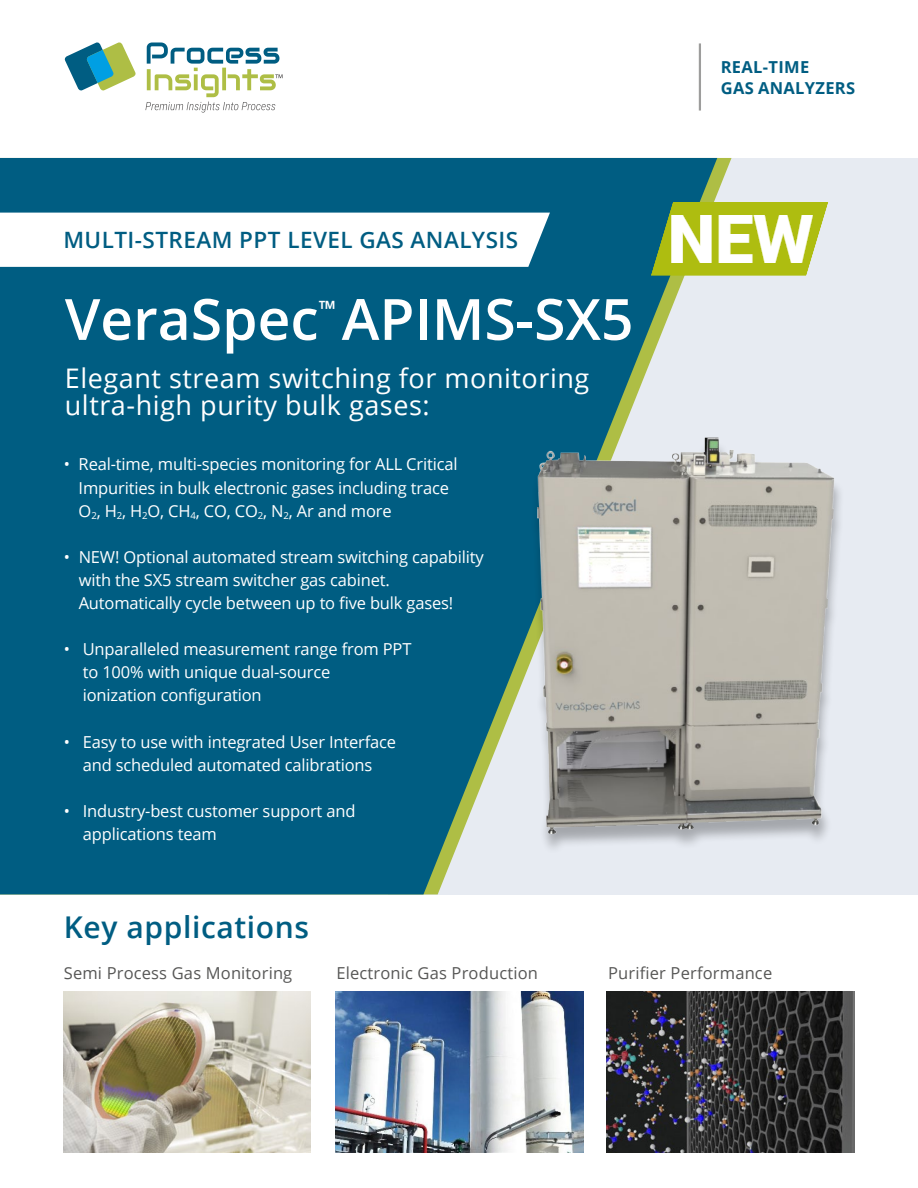
<style>
.page{position:relative;width:918px;height:1188px;background:#fff}
.page>*{position:absolute;margin:0;border:0;box-sizing:border-box;transform-origin:0 0}
.t1{font:600 57px "Open Sans";color:#fff}
.t2{font:600 30px "Open Sans";letter-spacing:.02em;color:#005d82}
.t3{font:27px/27px "Open Sans";letter-spacing:.02em;color:#fff}
.t4{font:600 22.5px "Open Sans";letter-spacing:.02em;color:#005d82}
.t5{font:600 22.5px "Open Sans";color:#fff}
.t6{font:16.5px/23.1px "Open Sans";letter-spacing:-.01em;color:#fff}
.t7{font:16.5px "Open Sans";letter-spacing:.01em;color:#575756}
.t8{font:700 16.5px/21px "Open Sans";letter-spacing:.02em;color:#005d82}
</style>
<div class="page">
<div style="left:388px;top:158px;width:530px;height:736px;background:#e7ebf2"></div>
<svg style="left:0;top:158px;width:717px;height:736px;background:#106788"></svg>
<img style="left:336px;top:992px;width:247px;height:160px">
<img style="left:64px;top:992px;width:246px;height:160px">
<img style="left:607px;top:992px;width:247px;height:160px">
<div style="left:530px;top:441px;width:314px;height:413px;background:#000;opacity:.29"></div>
<img style="left:510px;top:431px;width:334px;height:409px">
<svg style="left:0;top:213px;width:550px;height:54px"></svg>
<hr style="left:699px;top:43px;width:2px;height:68px;background:#9d9d9c">
<svg style="left:64px;top:42px;width:72px;height:49px"></svg>
<svg style="left:145px;top:42px;width:138px;height:71px"></svg>
<img style="left:651px;top:203px;width:177px;height:73px">
<h3 class="t4" style="left:63px;top:225px;width:456px">MULTI-STREAM PPT LEVEL GAS ANALYSIS</h3>
<h1 class="t1" style="left:65px;top:280px;width:570px">VeraSpec APIMS-SX5</h1>
<h3 class="t5" style="left:319px;top:294px;width:19px">™</h3>
<h3 class="t3" style="left:65px;top:364px;width:526px">Elegant stream switching for monitoring ultra-high purity bulk gases:</h3>
<p class="t6" style="left:79px;top:452px;width:381px;text-indent:-15px">• Real-time, multi-species monitoring for ALL Critical<br>Impurities in bulk electronic gases including trace<br>O<sub>2</sub>, H<sub>2</sub>, H<sub>2</sub>O, CH<sub>4</sub>, CO, CO<sub>2</sub>, N<sub>2</sub>, Ar and more</p>
<p class="t6" style="left:79px;top:545px;width:407px;text-indent:-15px">• NEW! Optional automated stream switching capability with the SX5 stream switcher gas cabinet.<br>Automatically cycle between up to five bulk gases!</p>
<p class="t6" style="left:83px;top:637px;width:330px;text-indent:-19px">• Unparalleled measurement range from PPT to 100% with unique dual-source<br>ionization configuration</p>
<p class="t6" style="left:64px;top:730px;width:334px;text-align:center">• Easy to use with integrated User Interface and scheduled automated calibrations</p>
<p class="t6" style="left:83px;top:799px;width:274px;text-indent:-19px">• Industry-best customer support and applications team</p>
<h2 class="t2" style="left:64px;top:907px;width:247px">Key applications</h2>
<p class="t8" style="left:721px;top:56px;width:136px">REAL-TIME<br>GAS ANALYZERS</p>
<p class="t7" style="left:64px;top:961px;width:230px">Semi Process Gas Monitoring</p>
<p class="t7" style="left:336px;top:961px;width:203px">Electronic Gas Production</p>
<p class="t7" style="left:608px;top:961px;width:166px">Purifier Performance</p>
</div>
